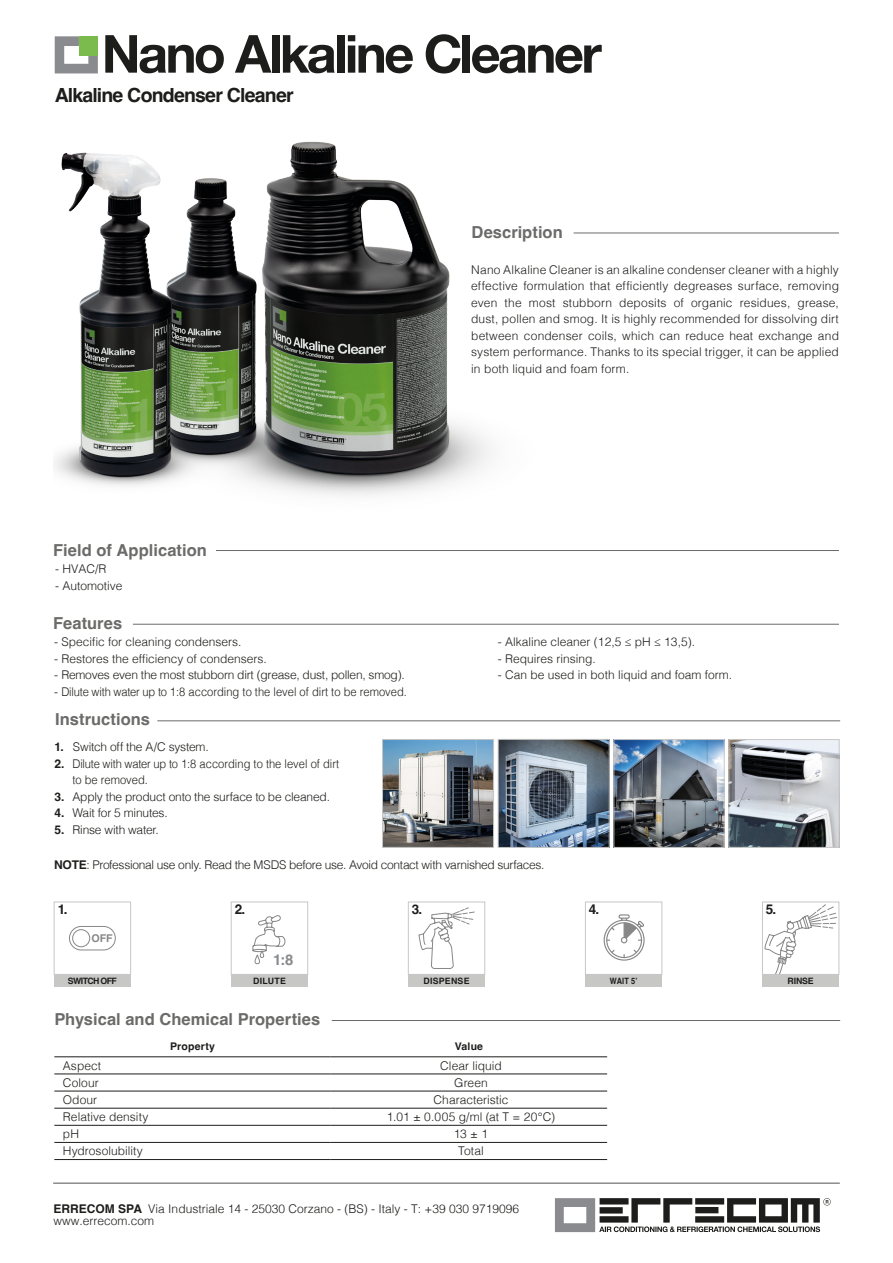
<style>
.page{position:relative;width:893px;height:1263px;background:#fff}
.page>*{position:absolute;margin:0;border:0;box-sizing:border-box;transform-origin:0 0}
.t1{font:700 52.5px "Helvetica Neue";letter-spacing:-.05em;color:#1d1d1b}
.t2{font:700 19.5px "Helvetica";letter-spacing:-.04em;color:#1d1d1b}
.t3{font:700 16.5px "Helvetica";color:#6b6b6a}
.t4{font:700 15px "Helvetica";color:#898b8e}
.t5{font:700 13.5px "Helvetica";color:#1d1d1b}
.TESTI_TABELLA{font:300 12px/16.5px "Helvetica";color:#1d1d1b}
.TESTI_TABELLA-2{font:300 12px "Helvetica";letter-spacing:-.025em;color:#1d1d1b}
.TESTI_TABELLA-3{font:300 12px "Helvetica";color:#1d1d1b;scale:.93 1}
.TESTI_TABELLA-4{font:300 12px "Helvetica";letter-spacing:-.02em;color:#1d1d1b}
.t6{font:700 10.65px "Helvetica";color:#878787}
.INTESTAZIONE_TABELLA{font:700 10.5px "Helvetica";letter-spacing:.02em;color:#1d1d1b}
.t7{font:700 8.7px "Helvetica";letter-spacing:.015em;color:#1d1d1b}
.t8{font:700 8.7px "Helvetica";letter-spacing:-.065em;color:#1d1d1b}
.t9{font:700 8.7px "Helvetica";letter-spacing:.015em;color:#1d1d1b;scale:.85 1}
.s1{font-weight:700}
</style>
<div class="page">
<svg style="left:555px;top:1198px;width:276px;height:34px"></svg>
<hr style="left:53px;top:1182px;width:787px;height:2px;background:#898b8e">
<svg style="left:55px;top:36px;width:43px;height:37px"></svg>
<div style="left:79px;top:36px;width:19px;height:20px;background:#7bbb4d"></div>
<hr style="left:133px;top:624px;width:706px;height:1px;background:#6b6b6a">
<img style="left:384px;top:741px;width:108px;height:105px">
<div style="left:382px;top:739px;width:112px;height:109px;border:1px solid #c7c7c6"></div>
<img style="left:500px;top:741px;width:107px;height:105px">
<div style="left:498px;top:739px;width:111px;height:109px;border:1px solid #c7c7c6"></div>
<img style="left:616px;top:741px;width:106px;height:105px">
<div style="left:614px;top:739px;width:110px;height:109px;border:1px solid #c7c7c6"></div>
<img style="left:731px;top:741px;width:106px;height:105px">
<div style="left:729px;top:739px;width:110px;height:109px;border:1px solid #c7c7c6"></div>
<div style="left:54px;top:974px;width:77px;height:12px;background:#c7c7c6"></div>
<svg style="left:69px;top:926px;width:47px;height:25px"></svg>
<div style="left:54px;top:902px;width:77px;height:72px;border:1px solid #c7c7c6"></div>
<div style="left:231px;top:974px;width:77px;height:12px;background:#c7c7c6"></div>
<svg style="left:252px;top:915px;width:34px;height:50px"></svg>
<div style="left:231px;top:902px;width:77px;height:72px;border:1px solid #c7c7c6"></div>
<div style="left:408px;top:974px;width:77px;height:12px;background:#c7c7c6"></div>
<svg style="left:418px;top:907px;width:57px;height:62px"></svg>
<div style="left:408px;top:902px;width:77px;height:72px;border:1px solid #c7c7c6"></div>
<div style="left:585px;top:974px;width:77px;height:12px;background:#c7c7c6"></div>
<svg style="left:603px;top:914px;width:42px;height:47px"></svg>
<div style="left:585px;top:902px;width:77px;height:72px;border:1px solid #c7c7c6"></div>
<div style="left:762px;top:974px;width:77px;height:12px;background:#c7c7c6"></div>
<svg style="left:764px;top:904px;width:73px;height:68px"></svg>
<div style="left:762px;top:902px;width:77px;height:72px;border:1px solid #c7c7c6"></div>
<hr style="left:157px;top:720px;width:683px;height:1px;background:#6b6b6a">
<hr style="left:216px;top:550px;width:623px;height:1px;background:#6b6b6a">
<hr style="left:332px;top:1020px;width:508px;height:1px;background:#6b6b6a">
<hr style="left:54px;top:1056px;width:277px;height:1px;background:#1d1d1b">
<hr style="left:331px;top:1056px;width:276px;height:1px;background:#1d1d1b">
<hr style="left:54px;top:1074px;width:277px;height:1px;background:#1d1d1b">
<hr style="left:331px;top:1074px;width:276px;height:1px;background:#1d1d1b">
<hr style="left:54px;top:1091px;width:277px;height:1px;background:#1d1d1b">
<hr style="left:331px;top:1091px;width:276px;height:1px;background:#1d1d1b">
<hr style="left:54px;top:1108px;width:277px;height:1px;background:#1d1d1b">
<hr style="left:331px;top:1108px;width:276px;height:1px;background:#1d1d1b">
<hr style="left:54px;top:1125px;width:277px;height:1px;background:#1d1d1b">
<hr style="left:331px;top:1125px;width:276px;height:1px;background:#1d1d1b">
<hr style="left:54px;top:1142px;width:277px;height:1px;background:#1d1d1b">
<hr style="left:331px;top:1142px;width:276px;height:1px;background:#1d1d1b">
<hr style="left:54px;top:1159px;width:277px;height:1px;background:#1d1d1b">
<hr style="left:331px;top:1159px;width:276px;height:1px;background:#1d1d1b">
<img style="left:54px;top:141px;width:437px;height:355px">
<hr style="left:574px;top:233px;width:265px;height:1px;background:#6b6b6a">
<p class="t1" style="left:102px;top:13px;width:502px">Nano Alkaline Cleaner</p>
<p class="t2" style="left:55px;top:83px;width:241px">Alkaline Condenser Cleaner</p>
<p class="t3" style="left:472px;top:222px;width:93px">Description</p>
<p class="TESTI_TABELLA" style="left:471px;top:260px;width:369px;text-align:justify">Nano Alkaline Cleaner is an alkaline condenser cleaner with a highly effective formulation that efficiently degreases surface, removing even the most stubborn deposits of organic residues, grease, dust, pollen and smog. It is highly recommended for dissolving dirt between condenser coils, which can reduce heat exchange and system performance. Thanks to its special trigger, it can be applied in both liquid and foam form.</p>
<p class="t3" style="left:53px;top:540px;width:155px">Field of Application</p>
<p class="TESTI_TABELLA" style="left:55px;top:560px;width:53px">- HVAC/R</p>
<p class="TESTI_TABELLA" style="left:55px;top:576px;width:69px">- Automotive</p>
<p class="t3" style="left:53px;top:613px;width:71px">Features</p>
<p class="TESTI_TABELLA" style="left:54px;top:633px;width:189px">- Specific for cleaning condensers.</p>
<p class="TESTI_TABELLA" style="left:54px;top:650px;width:214px">- Restores the efficiency of condensers.</p>
<p class="TESTI_TABELLA-4" style="left:54px;top:665px;width:352px">- Removes even the most stubborn dirt (grease, dust, pollen, smog).</p>
<p class="TESTI_TABELLA" style="left:54px;top:683px;width:354px">- Dilute with water up to 1:8 according to the level of dirt to be removed.</p>
<p class="t3" style="left:55px;top:709px;width:96px">Instructions</p>
<p class="TESTI_TABELLA" style="left:54px;top:738px;width:156px"><span class="s1">1.</span> Switch off the A/C system.</p>
<p class="TESTI_TABELLA-3" style="left:54px;top:753px;width:308px"><span class="s1">2.</span> Dilute with water up to 1:8 according to the level of dirt</p>
<p class="TESTI_TABELLA-3" style="left:72px;top:770px;width:83px">to be removed.</p>
<p class="TESTI_TABELLA" style="left:54px;top:787px;width:277px"><span class="s1">3.</span> Apply the product onto the surface to be cleaned.</p>
<p class="TESTI_TABELLA" style="left:54px;top:804px;width:115px"><span class="s1">4.</span> Wait for 5 minutes.</p>
<p class="TESTI_TABELLA" style="left:54px;top:820px;width:106px"><span class="s1">5.</span> Rinse with water.</p>
<p class="TESTI_TABELLA" style="left:498px;top:633px;width:199px">- Alkaline cleaner (12,5 ≤ pH ≤ 13,5).</p>
<p class="TESTI_TABELLA" style="left:498px;top:650px;width:100px">- Requires rinsing.</p>
<p class="TESTI_TABELLA" style="left:498px;top:666px;width:236px">- Can be used in both liquid and foam form.</p>
<p class="TESTI_TABELLA-2" style="left:54px;top:855px;width:492px"><span class="s1">NOTE</span>: Professional use only. Read the MSDS before use. Avoid contact with varnished surfaces.</p>
<p class="t5" style="left:58px;top:901px;width:11px">1.</p>
<p class="t6" style="left:91px;top:932px;width:23px">OFF</p>
<p class="t8" style="left:68px;top:975px;width:50px">SWITCH OFF</p>
<p class="t5" style="left:235px;top:901px;width:12px">2.</p>
<p class="t4" style="left:273px;top:950px;width:22px">1:8</p>
<p class="t7" style="left:253px;top:975px;width:34px">DILUTE</p>
<p class="t5" style="left:412px;top:901px;width:12px">3.</p>
<p class="t7" style="left:423px;top:975px;width:48px">DISPENSE</p>
<p class="t3" style="left:54px;top:1009px;width:268px">Physical and Chemical Properties</p>
<p class="INTESTAZIONE_TABELLA" style="left:170px;top:1040px;width:46px">Property</p>
<p class="INTESTAZIONE_TABELLA" style="left:455px;top:1040px;width:30px">Value</p>
<p class="TESTI_TABELLA" style="left:63px;top:1056px;width:40px">Aspect</p>
<p class="TESTI_TABELLA" style="left:440px;top:1056px;width:63px">Clear liquid</p>
<p class="TESTI_TABELLA" style="left:63px;top:1073px;width:37px">Colour</p>
<p class="TESTI_TABELLA" style="left:454px;top:1073px;width:35px">Green</p>
<p class="TESTI_TABELLA" style="left:63px;top:1090px;width:36px">Odour</p>
<p class="TESTI_TABELLA" style="left:434px;top:1090px;width:76px">Characteristic</p>
<p class="TESTI_TABELLA" style="left:63px;top:1108px;width:87px">Relative density</p>
<p class="TESTI_TABELLA" style="left:387px;top:1108px;width:170px">1.01 ± 0.005 g/ml (at T = 20°C)</p>
<p class="TESTI_TABELLA" style="left:63px;top:1125px;width:18px">pH</p>
<p class="TESTI_TABELLA" style="left:454px;top:1125px;width:36px">13 ± 1</p>
<p class="TESTI_TABELLA" style="left:63px;top:1142px;width:82px">Hydrosolubility</p>
<p class="TESTI_TABELLA" style="left:458px;top:1142px;width:27px">Total</p>
<p class="TESTI_TABELLA" style="left:54px;top:1201px;width:467px;line-height:12px"><span class="s1">ERRECOM SPA</span> Via Industriale 14 - 25030 Corzano - (BS) - Italy - T: +39 030 9719096 www.errecom.com</p>
<p class="t5" style="left:589px;top:901px;width:12px">4.</p>
<p class="t9" style="left:610px;top:975px;width:34px">WAIT 5’</p>
<p class="t5" style="left:766px;top:901px;width:12px">5.</p>
<p class="t7" style="left:788px;top:975px;width:28px">RINSE</p>
</div>
